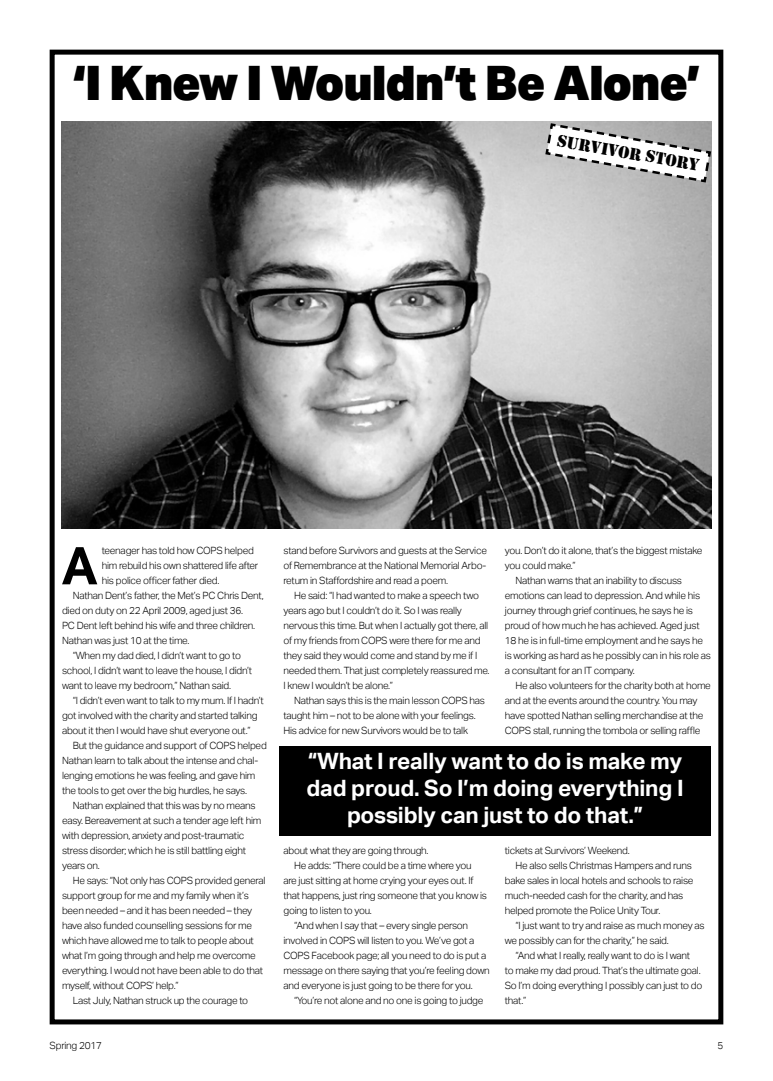
<style>
.page{position:relative;width:773px;height:1081px;background:#fff}
.page>*{position:absolute;margin:0;border:0;box-sizing:border-box;transform-origin:0 0}
.t1{font:700 52px "Aktiv Grotesk";color:#000}
.t2{font:900 47.5px "Aktiv Grotesk";letter-spacing:-.025em;color:#000}
.t3{font:700 22.5px/27px "Aktiv Grotesk";letter-spacing:-.01em;color:#fff;text-align:center}
.t4{font:17.5px "Stencil";color:#000}
.t5{font:300 10px/15px "Aktiv Grotesk";letter-spacing:-.025em;color:#000}
</style>
<div class="page">
<div style="left:50px;top:50px;width:673px;height:974px;border:5px solid #000"></div>
<img style="left:62px;top:122px;width:649px;height:406px">
<div style="left:279px;top:746px;width:431px;height:90px;background:#000"></div>
<svg style="left:544px;top:122px;width:168px;height:62px"></svg>
<h2 class="t2" style="left:73px;top:52px;width:629px">‘I Knew I Wouldn’t Be Alone’</h2>
<h3 class="t4" style="left:559px;top:130px;width:145px;rotate:10deg">survivor story</h3>
<h1 class="t1" style="left:61px;top:536px;width:38px">A</h1>
<p class="t5" style="left:102px;top:543px;width:153px">teenager has told how COPS helped</p>
<p class="t5" style="left:102px;top:558px;width:158px">him rebuild his own shattered life after</p>
<p class="t5" style="left:102px;top:573px;width:119px">his police officer father died.</p>
<p class="t5" style="left:73px;top:588px;width:192px">Nathan Dent’s father, the Met’s PC Chris Dent,</p>
<p class="t5" style="left:62px;top:603px;width:182px">died on duty on 22 April 2009, aged just 36.</p>
<p class="t5" style="left:62px;top:618px;width:194px">PC Dent left behind his wife and three children.</p>
<p class="t5" style="left:62px;top:633px;width:129px">Nathan was just 10 at the time.</p>
<p class="t5" style="left:73px;top:648px;width:170px">“When my dad died, I didn’t want to go to</p>
<p class="t5" style="left:62px;top:663px;width:192px">school, I didn’t want to leave the house, I didn’t</p>
<p class="t5" style="left:62px;top:678px;width:170px">want to leave my bedroom,” Nathan said.</p>
<p class="t5" style="left:73px;top:693px;width:193px">“I didn’t even want to talk to my mum. If I hadn’t</p>
<p class="t5" style="left:62px;top:708px;width:197px">got involved with the charity and started talking</p>
<p class="t5" style="left:62px;top:723px;width:190px">about it then I would have shut everyone out.”</p>
<p class="t5" style="left:73px;top:738px;width:195px">But the guidance and support of COPS helped</p>
<p class="t5" style="left:62px;top:753px;width:198px">Nathan learn to talk about the intense and chal-</p>
<p class="t5" style="left:62px;top:768px;width:195px">lenging emotions he was feeling, and gave him</p>
<p class="t5" style="left:62px;top:783px;width:187px">the tools to get over the big hurdles, he says.</p>
<p class="t5" style="left:73px;top:798px;width:184px">Nathan explained that this was by no means</p>
<p class="t5" style="left:62px;top:813px;width:201px">easy. Bereavement at such a tender age left him</p>
<p class="t5" style="left:62px;top:828px;width:184px">with depression, anxiety and post-traumatic</p>
<p class="t5" style="left:62px;top:843px;width:185px">stress disorder; which he is still battling eight</p>
<p class="t5" style="left:62px;top:858px;width:39px">years on.</p>
<p class="t5" style="left:73px;top:873px;width:194px">He says: “Not only has COPS provided general</p>
<p class="t5" style="left:62px;top:888px;width:188px">support group for me and my family when it’s</p>
<p class="t5" style="left:62px;top:903px;width:192px">been needed – and it has been needed – they</p>
<p class="t5" style="left:62px;top:918px;width:191px">have also funded counselling sessions for me</p>
<p class="t5" style="left:62px;top:933px;width:193px">which have allowed me to talk to people about</p>
<p class="t5" style="left:62px;top:948px;width:195px">what I’m going through and help me overcome</p>
<p class="t5" style="left:62px;top:963px;width:202px">everything. I would not have been able to do that</p>
<p class="t5" style="left:62px;top:978px;width:118px">myself, without COPS’ help.”</p>
<p class="t5" style="left:73px;top:993px;width:177px">Last July, Nathan struck up the courage to</p>
<p class="t5" style="left:283px;top:543px;width:205px;text-align:justify">stand before Survivors and guests at the Service of Remembrance at the National Memorial Arbo&shy;retum in Staffordshire and read a poem.</p>
<p class="t5" style="left:283px;top:588px;width:208px;text-indent:11px">He said: “I had wanted to make a speech two years ago but I couldn’t do it. So I was really nervous this time. But when I actually got there, all of my friends from COPS were there for me and they said they would come and stand by me if I needed them. That just completely reassured me.<br>I knew I wouldn’t be alone.”</p>
<p class="t5" style="left:283px;top:693px;width:203px;text-indent:11px">Nathan says this is the main lesson COPS has taught him – not to be alone with your feelings.<br>His advice for new Survivors would be to talk</p>
<p class="t5" style="left:505px;top:543px;width:199px">you. Don’t do it alone, that’s the biggest mistake</p>
<p class="t5" style="left:505px;top:558px;width:72px">you could make.”</p>
<p class="t5" style="left:515px;top:573px;width:168px">Nathan warns that an inability to discuss</p>
<p class="t5" style="left:505px;top:588px;width:197px">emotions can lead to depression. And while his</p>
<p class="t5" style="left:505px;top:603px;width:189px">journey through grief continues, he says he is</p>
<p class="t5" style="left:505px;top:618px;width:196px">proud of how much he has achieved. Aged just</p>
<p class="t5" style="left:505px;top:633px;width:199px">18 he is in full-time employment and he says he</p>
<p class="t5" style="left:505px;top:648px;width:207px">is working as hard as he possibly can in his role as</p>
<p class="t5" style="left:505px;top:663px;width:131px">a consultant for an IT company.</p>
<p class="t5" style="left:515px;top:678px;width:197px">He also volunteers for the charity both at home</p>
<p class="t5" style="left:505px;top:693px;width:194px">and at the events around the country. You may</p>
<p class="t5" style="left:505px;top:708px;width:200px">have spotted Nathan selling merchandise at the</p>
<p class="t5" style="left:505px;top:723px;width:197px">COPS stall, running the tombola or selling raffle</p>
<h3 class="t3" style="left:306px;top:748px;width:378px">“What I really want to do is make my dad proud. So I’m doing everything I possibly can just to do that.”</h3>
<p class="t5" style="left:283px;top:843px;width:147px">about what they are going through.</p>
<p class="t5" style="left:294px;top:858px;width:179px">He adds: “There could be a time where you</p>
<p class="t5" style="left:283px;top:873px;width:191px">are just sitting at home crying your eyes out. If</p>
<p class="t5" style="left:283px;top:888px;width:205px">that happens, just ring someone that you know is</p>
<p class="t5" style="left:283px;top:903px;width:90px">going to listen to you.</p>
<p class="t5" style="left:294px;top:918px;width:175px">“And when I say that – every single person</p>
<p class="t5" style="left:283px;top:933px;width:192px">involved in COPS will listen to you. We’ve got a</p>
<p class="t5" style="left:283px;top:948px;width:204px">COPS Facebook page; all you need to do is put a</p>
<p class="t5" style="left:283px;top:963px;width:208px">message on there saying that you’re feeling down</p>
<p class="t5" style="left:283px;top:978px;width:191px">and everyone is just going to be there for you.</p>
<p class="t5" style="left:294px;top:993px;width:191px">“You’re not alone and no one is going to judge</p>
<p class="t5" style="left:505px;top:843px;width:126px">tickets at Survivors’ Weekend.</p>
<p class="t5" style="left:515px;top:858px;width:178px">He also sells Christmas Hampers and runs</p>
<p class="t5" style="left:505px;top:873px;width:190px">bake sales in local hotels and schools to raise</p>
<p class="t5" style="left:505px;top:888px;width:180px">much-needed cash for the charity, and has</p>
<p class="t5" style="left:505px;top:903px;width:157px">helped promote the Police Unity Tour.</p>
<p class="t5" style="left:515px;top:918px;width:190px">“I just want to try and raise as much money as</p>
<p class="t5" style="left:505px;top:933px;width:165px">we possibly can for the charity,” he said.</p>
<p class="t5" style="left:515px;top:948px;width:176px">“And what I really, really want to do is I want</p>
<p class="t5" style="left:505px;top:963px;width:197px">to make my dad proud. That’s the ultimate goal.</p>
<p class="t5" style="left:505px;top:978px;width:199px">So I’m doing everything I possibly can just to do</p>
<p class="t5" style="left:505px;top:993px;width:23px">that.”</p>
<p class="t5" style="left:50px;top:1038px;width:54px">Spring 2017</p>
<p class="t5" style="left:717px;top:1038px;width:7px">5</p>
</div>
